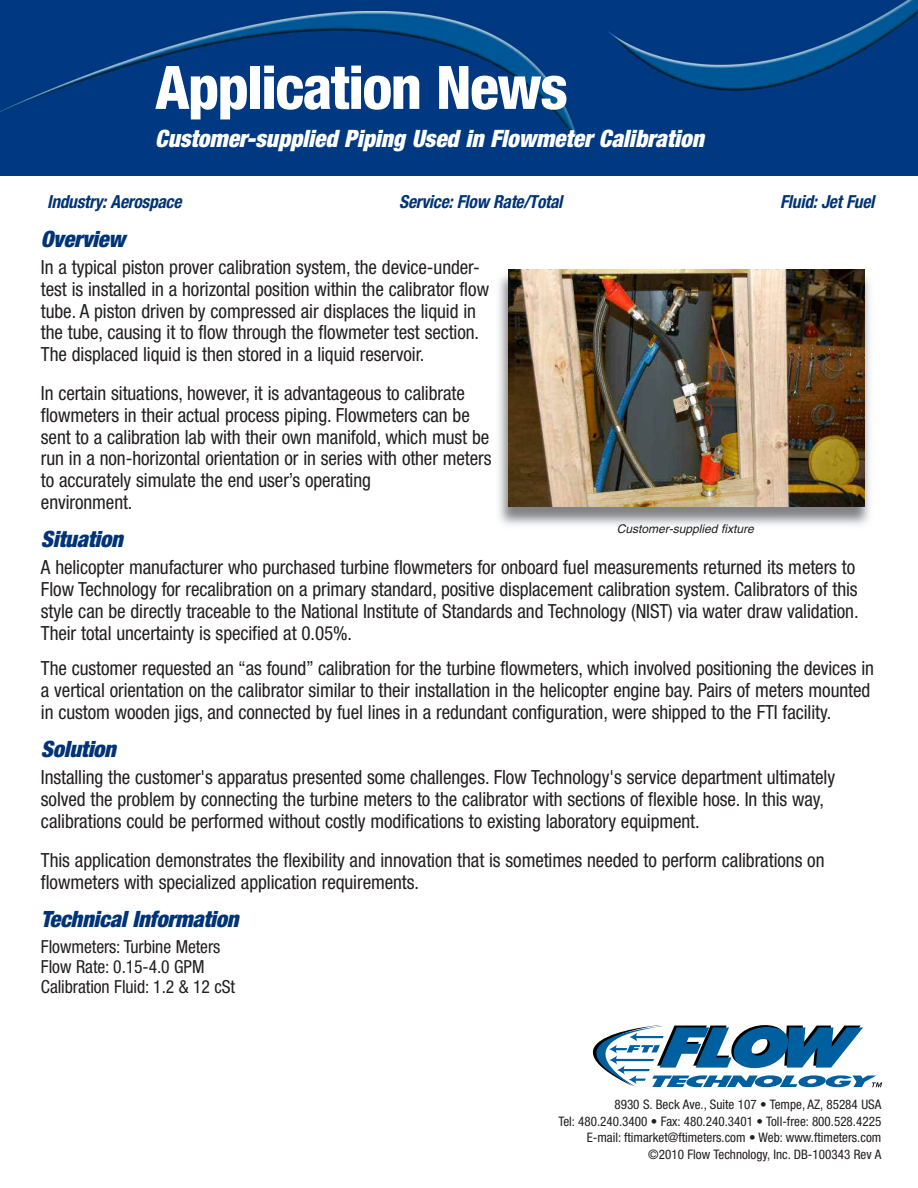
<style>
.page{position:relative;width:918px;height:1188px;background:#fff}
.page>*{position:absolute;margin:0;border:0;box-sizing:border-box;transform-origin:0 0}
.t1{font:800 condensed 60px "Helvetica Neue LT Std";letter-spacing:-.025em;color:#fff}
.t2{font:italic 900 condensed 24px "Helvetica Neue LT Std";color:#fff}
.t3{font:italic 900 condensed 22.5px "Helvetica Neue LT Std";letter-spacing:-.01em;color:#003476}
.t4{font:condensed 19.5px/21.8px "Helvetica Neue LT Std";letter-spacing:-.005em;color:#231f20}
.t5{font:condensed 18px/20.2px "Helvetica Neue LT Std";letter-spacing:-.005em;color:#231f20}
.t6{font:italic 700 condensed 18px "Helvetica Neue LT Std";letter-spacing:-.015em;color:#003476}
.t7{font:condensed 13.2px/16.5px "Helvetica Neue LT Std";color:#231f20;text-align:right}
.t8{font:italic 12px "Helvetica";color:#231f20}
</style>
<div class="page">
<img style="left:0;top:0;width:918px;height:175px">
<svg style="left:592px;top:1025px;width:290px;height:63px"></svg>
<img style="left:498px;top:269px;width:372px;height:256px">
<img style="left:508px;top:270px;width:357px;height:237px">
<h1 class="t1" style="left:155px;top:66px;width:414px">Application News</h1>
<p class="t2" style="left:155px;top:129px;width:550px">Customer-supplied Piping Used in Flowmeter Calibration</p>
<p class="t6" style="left:47px;top:195px;width:139px">Industry: Aerospace</p>
<p class="t6" style="left:399px;top:195px;width:168px">Service: Flow Rate/Total</p>
<p class="t6" style="left:780px;top:195px;width:99px">Fluid: Jet Fuel</p>
<p class="t3" style="left:41px;top:231px;width:86px">Overview</p>
<p class="t4" style="left:41px;top:258px;width:450px">In a typical piston prover calibration system, the device-under&shy;test is installed in a horizontal position within the calibrator flow tube. A piston driven by compressed air displaces the liquid in the tube, causing it to flow through the flowmeter test section.<br>The displaced liquid is then stored in a liquid reservoir.</p>
<p class="t4" style="left:41px;top:384px;width:452px">In certain situations, however, it is advantageous to calibrate flowmeters in their actual process piping. Flowmeters can be sent to a calibration lab with their own manifold, which must be run in a non-horizontal orientation or in series with other meters to accurately simulate the end user’s operating<br>environment.</p>
<p class="t3" style="left:41px;top:531px;width:83px">Situation</p>
<p class="t4" style="left:41px;top:558px;width:819px">A helicopter manufacturer who purchased turbine flowmeters for onboard fuel measurements returned its meters to Flow Technology for recalibration on a primary standard, positive displacement calibration system. Calibrators of this style can be directly traceable to the National Institute of Standards and Technology (NIST) via water draw validation.<br>Their total uncertainty is specified at 0.05%.</p>
<p class="t4" style="left:41px;top:659px;width:835px">The customer requested an “as found” calibration for the turbine flowmeters, which involved positioning the devices in a vertical orientation on the calibrator similar to their installation in the helicopter engine bay. Pairs of meters mounted in custom wooden jigs, and connected by fuel lines in a redundant configuration, were shipped to the FTI facility.</p>
<p class="t3" style="left:41px;top:741px;width:77px">Solution</p>
<p class="t4" style="left:41px;top:768px;width:796px">Installing the customer's apparatus presented some challenges. Flow Technology's service department ultimately solved the problem by connecting the turbine meters to the calibrator with sections of flexible hose. In this way, calibrations could be performed without costly modifications to existing laboratory equipment.</p>
<p class="t4" style="left:41px;top:851px;width:785px">This application demonstrates the flexibility and innovation that is sometimes needed to perform calibrations on flowmeters with specialized application requirements.</p>
<p class="t3" style="left:41px;top:911px;width:199px">Technical Information</p>
<p class="t5" style="left:41px;top:938px;width:196px">Flowmeters: Turbine Meters<br>Flow Rate: 0.15-4.0 GPM<br>Calibration Fluid: 1.2 &amp; 12 cSt</p>
<p class="t8" style="left:617px;top:524px;width:139px">Customer-supplied fixture</p>
<p class="t7" style="left:558px;top:1097px;width:324px">8930 S. Beck Ave., Suite 107 • Tempe, AZ, 85284 USA<br>Tel: 480.240.3400 • Fax: 480.240.3401 • Toll-free: 800.528.4225<br>E-mail: ftimarket@ftimeters.com • Web: www.ftimeters.com ©2010 Flow Technology, Inc. DB-100343 Rev A</p>
</div>
